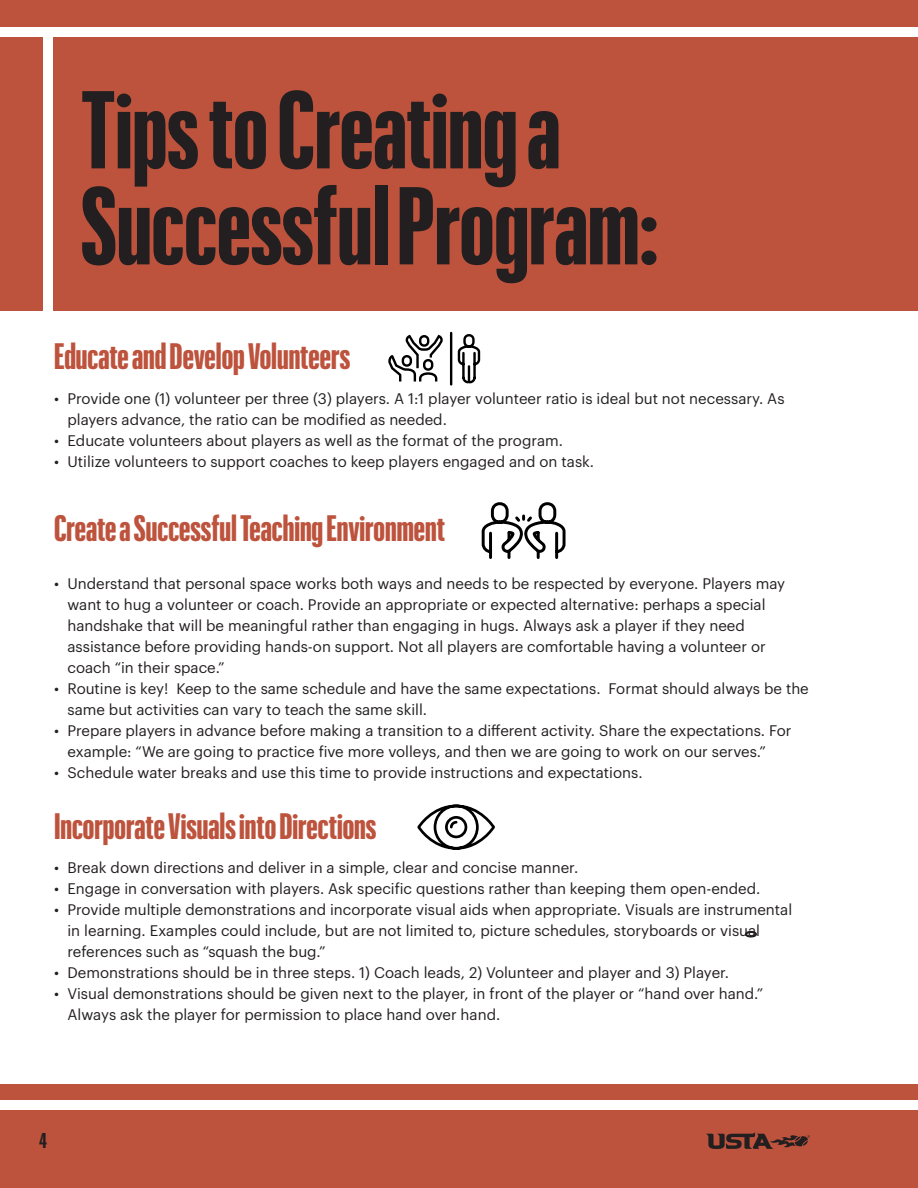
<style>
.page{position:relative;width:918px;height:1188px;background:#fff}
.page>*{position:absolute;margin:0;border:0;box-sizing:border-box;transform-origin:0 0}
.t1{font:700 108px/96px "Graphik XX Cond";color:#231f20}
.sub_sub{font:700 36px "Graphik XX Cond";color:#bd533d}
.t2{font:700 21px "Graphik XX Cond";color:#231f20}
.t3{font:15px/21px "Graphik";color:#231f20}
</style>
<div class="page">
<div style="left:0;top:1084px;width:918px;height:104px;background:#bd533d"></div>
<div style="left:0;top:1101px;width:918px;height:9px;background:#fff"></div>
<svg style="left:706px;top:1132px;width:104px;height:17px"></svg>
<div style="left:0;top:0;width:918px;height:311px;background:#bd533d"></div>
<div style="left:0;top:27px;width:918px;height:10px;background:#fff"></div>
<div style="left:43px;top:27px;width:9px;height:284px;background:#fff"></div>
<svg style="left:388px;top:334px;width:55px;height:48px"></svg>
<svg style="left:449px;top:331px;width:32px;height:55px"></svg>
<svg style="left:417px;top:804px;width:78px;height:46px"></svg>
<svg style="left:481px;top:502px;width:85px;height:57px"></svg>
<svg style="left:745px;top:931px;width:12px;height:7px"></svg>
<p class="t1" style="left:81px;top:75px;width:579px">Tips to Creating a<br>Successful Program:</p>
<p class="sub_sub" style="left:54px;top:332px;width:298px">Educate and Develop Volunteers</p>
<p class="t3" style="left:68px;top:387px;width:719px;text-indent:-14px">• Provide one (1) volunteer per three (3) players. A 1:1 player volunteer ratio is ideal but not necessary. As players advance, the ratio can be modified as needed.</p>
<p class="t3" style="left:54px;top:429px;width:510px">• Educate volunteers about players as well as the format of the program.</p>
<p class="t3" style="left:54px;top:450px;width:542px">• Utilize volunteers to support coaches to keep players engaged and on task.</p>
<p class="sub_sub" style="left:54px;top:504px;width:392px">Create a Successful Teaching Environment</p>
<p class="t3" style="left:68px;top:572px;width:719px;text-indent:-14px">• Understand that personal space works both ways and needs to be respected by everyone. Players may want to hug a volunteer or coach. Provide an appropriate or expected alternative: perhaps a special handshake that will be meaningful rather than engaging in hugs. Always ask a player if they need assistance before providing hands-on support. Not all players are comfortable having a volunteer or coach “in their space.”</p>
<p class="t3" style="left:68px;top:677px;width:743px;text-indent:-14px">• Routine is key! Keep to the same schedule and have the same expectations. Format should always be the same but activities can vary to teach the same skill.</p>
<p class="t3" style="left:68px;top:719px;width:726px;text-indent:-14px">• Prepare players in advance before making a transition to a different activity. Share the expectations. For example: “We are going to practice five more volleys, and then we are going to work on our serves.”</p>
<p class="t3" style="left:54px;top:761px;width:590px">• Schedule water breaks and use this time to provide instructions and expectations.</p>
<p class="sub_sub" style="left:54px;top:802px;width:324px">Incorporate Visuals into Directions</p>
<p class="t3" style="left:54px;top:856px;width:526px">• Break down directions and deliver in a simple, clear and concise manner.</p>
<p class="t3" style="left:54px;top:877px;width:708px">• Engage in conversation with players. Ask specific questions rather than keeping them open-ended.</p>
<p class="t3" style="left:68px;top:898px;width:726px;text-indent:-14px">• Provide multiple demonstrations and incorporate visual aids when appropriate. Visuals are instrumental in learning. Examples could include, but are not limited to, picture schedules, storyboards or visual references such as “squash the bug.”</p>
<p class="t3" style="left:54px;top:961px;width:677px">• Demonstrations should be in three steps. 1) Coach leads, 2) Volunteer and player and 3) Player.</p>
<p class="t3" style="left:68px;top:982px;width:697px;text-indent:-14px">• Visual demonstrations should be given next to the player, in front of the player or “hand over hand.”<br>Always ask the player for permission to place hand over hand.</p>
<h3 class="t2" style="left:39px;top:1126px;width:9px">4</h3>
</div>
